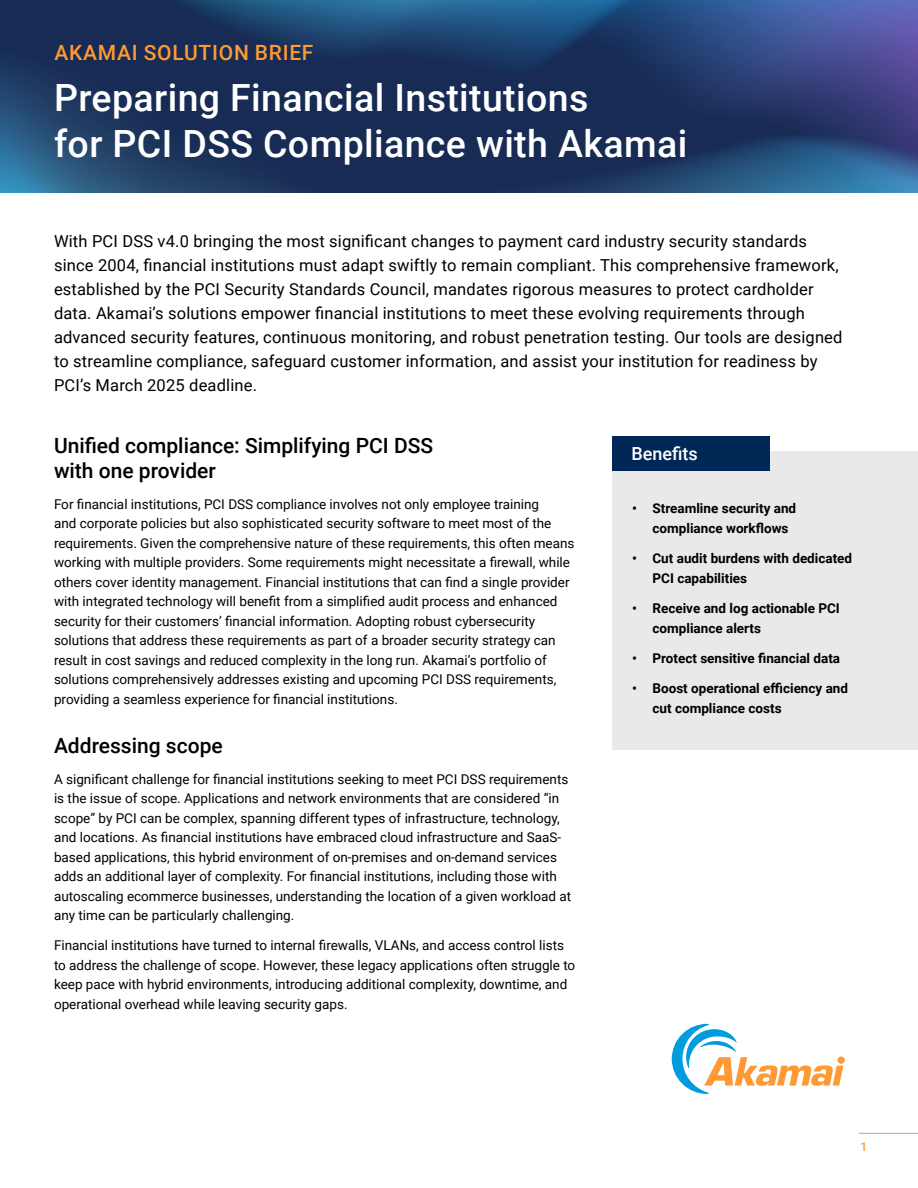
<style>
.page{position:relative;width:918px;height:1188px;background:#fff}
.page>*{position:absolute;margin:0;border:0;box-sizing:border-box;transform-origin:0 0}
.t1{font:500 37.5px/46.5px "Roboto";letter-spacing:.01em;color:#fff}
.t2{font:500 21px/25.2px "Roboto";color:#000}
.t3{font:500 21px "Roboto";letter-spacing:.035em;color:#f93}
.t4{font:500 18px "Roboto";color:#fff}
.t5{font:16.5px/24px "Roboto";letter-spacing:.01em;color:#000}
.t6{font:13.5px/19.5px "Roboto";color:#000}
.t7{font:700 13.5px/19.5px "Roboto";color:#000}
.t8{font:500 12px "Roboto";color:#f93}
</style>
<div class="page">
<svg style="left:0;top:0;width:918px;height:38px;background:#274c7f"></svg>
<svg style="left:0;top:38px;width:918px;height:154px;background:#1f3763"></svg>
<svg style="left:672px;top:1024px;width:171px;height:70px"></svg>
<hr style="left:859px;top:1133px;width:59px;height:1px;background:#a8a8aa">
<div style="left:612px;top:451px;width:306px;height:299px;background:#e9e9ea"></div>
<div style="left:612px;top:436px;width:158px;height:34px;background:#002856"></div>
<h2 class="t3" style="left:54px;top:38px;width:261px">AKAMAI SOLUTION BRIEF</h2>
<h1 class="t1" style="left:54px;top:73px;width:635px">Preparing Financial Institutions<br>for PCI DSS Compliance with Akamai</h1>
<p class="t5" style="left:54px;top:228px;width:790px">With PCI DSS v4.0 bringing the most significant changes to payment card industry security standards since 2004, financial institutions must adapt swiftly to remain compliant. This comprehensive framework, established by the PCI Security Standards Council, mandates rigorous measures to protect cardholder data. Akamai’s solutions empower financial institutions to meet these evolving requirements through advanced security features, continuous monitoring, and robust penetration testing. Our tools are designed to streamline compliance, safeguard customer information, and assist your institution for readiness by PCI’s March 2025 deadline.</p>
<h2 class="t2" style="left:54px;top:432px;width:381px">Unified compliance: Simplifying PCI DSS with one provider</h2>
<p class="t6" style="left:54px;top:494px;width:522px">For financial institutions, PCI DSS compliance involves not only employee training<br>and corporate policies but also sophisticated security software to meet most of the requirements. Given the comprehensive nature of these requirements, this often means working with multiple providers. Some requirements might necessitate a firewall, while others cover identity management. Financial institutions that can find a single provider with integrated technology will benefit from a simplified audit process and enhanced security for their customers’ financial information. Adopting robust cybersecurity solutions that address these requirements as part of a broader security strategy can result in cost savings and reduced complexity in the long run. Akamai’s portfolio of solutions comprehensively addresses existing and upcoming PCI DSS requirements, providing a seamless experience for financial institutions.</p>
<h2 class="t2" style="left:54px;top:732px;width:170px">Addressing scope</h2>
<p class="t6" style="left:54px;top:768px;width:519px">A significant challenge for financial institutions seeking to meet PCI DSS requirements is the issue of scope. Applications and network environments that are considered “in scope” by PCI can be complex, spanning different types of infrastructure, technology, and locations. As financial institutions have embraced cloud infrastructure and SaaS&shy;based applications, this hybrid environment of on-premises and on-demand services adds an additional layer of complexity. For financial institutions, including those with autoscaling ecommerce businesses, understanding the location of a given workload at any time can be particularly challenging.</p>
<p class="t6" style="left:54px;top:935px;width:523px">Financial institutions have turned to internal firewalls, VLANs, and access control lists to address the challenge of scope. However, these legacy applications often struggle to keep pace with hybrid environments, introducing additional complexity, downtime, and operational overhead while leaving security gaps.</p>
<h3 class="t4" style="left:631px;top:441px;width:68px">Benefits</h3>
<p class="t7" style="left:652px;top:498px;width:145px;text-indent:-20px">• Streamline security and compliance workflows</p>
<p class="t7" style="left:652px;top:548px;width:201px;text-indent:-20px">• Cut audit burdens with dedicated<br>PCI capabilities</p>
<p class="t7" style="left:652px;top:598px;width:189px;text-indent:-20px">• Receive and log actionable PCI compliance alerts</p>
<p class="t7" style="left:632px;top:648px;width:209px">• Protect sensitive financial data</p>
<p class="t7" style="left:652px;top:678px;width:197px;text-indent:-20px">• Boost operational efficiency and cut compliance costs</p>
<p class="t8" style="left:860px;top:1138px;width:8px">1</p>
</div>
